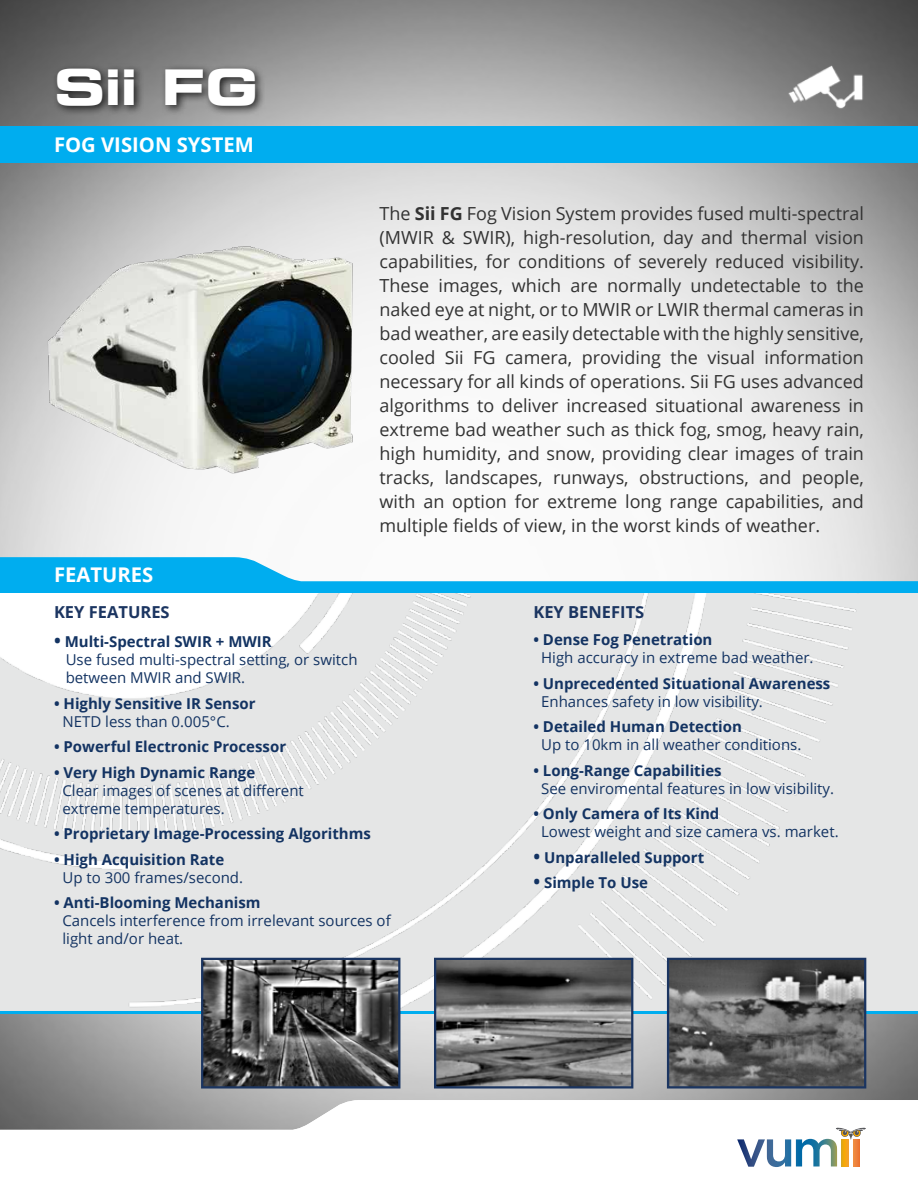
<style>
.page{position:relative;width:918px;height:1188px;background:#fff}
.page>*{position:absolute;margin:0;border:0;box-sizing:border-box;transform-origin:0 0}
.t1{font:49.5px "Eurostile Bold Extended Two";color:#fff}
.t2{font:700 20.25px "Open Sans";color:#fff}
.t3{font:18px/24px "Open Sans";color:#323232;text-align:right}
.t4{font:700 18px "Open Sans";color:#133362}
.t5{font:700 16.5px "Open Sans";color:#1b3561}
.t6{font:15px/18px "Open Sans";color:#133362}
.t7{font:700 15px "Open Sans";color:#133362}
.s1{font-weight:700}
</style>
<div class="page">
<img style="left:0;top:0;width:918px;height:557px">
<svg style="left:0;top:557px;width:918px;height:36px;fill:#00adef"></svg>
<div style="left:0;top:593px;width:918px;height:481px;background:#e5e6e6"></div>
<img style="left:0;top:593px;width:867px;height:418px">
<div style="left:52px;top:63px;width:214px;height:53px;background:#000;opacity:.75"></div>
<img style="left:767px;top:26px;width:117px;height:100px">
<img style="left:11px;top:221px;width:373px;height:263px">
<div style="left:0;top:126px;width:918px;height:37px;background:#00adef"></div>
<img style="left:0;top:1013px;width:918px;height:87px">
<hr style="left:0;top:1011px;width:918px;height:2px;background:#00adef">
<svg style="left:0;top:1100px;width:354px;height:30px;background:#9a9a9a"></svg>
<svg style="left:737px;top:1127px;width:129px;height:40px"></svg>
<img style="left:437px;top:961px;width:193px;height:125px">
<div style="left:434px;top:958px;width:199px;height:131px;border:2px solid #1b3561"></div>
<img style="left:204px;top:961px;width:193px;height:125px">
<div style="left:201px;top:958px;width:199px;height:131px;border:2px solid #1b3561"></div>
<img style="left:670px;top:961px;width:193px;height:125px">
<div style="left:667px;top:958px;width:199px;height:131px;border:2px solid #1b3561"></div>
<h1 class="t1" style="left:54px;top:52px;width:85px">Sii</h1>
<p class="t2" style="left:54px;top:131px;width:201px">FOG VISION SYSTEM</p>
<h1 class="t1" style="left:162px;top:52px;width:98px">FG</h1>
<p class="t2" style="left:54px;top:560px;width:101px">FEATURES</p>
<p class="t3" style="left:379px;top:201px;width:486px">The <span class="s1">Sii FG</span> Fog Vision System provides fused multi-spectral (MWIR &amp; SWIR ,) high-resolution, day and thermal vision capabilities, for conditions of severely reduced visibility. the</p>
<p class="t3" style="left:379px;top:273px;width:51px">These</p>
<p class="t3" style="left:379px;top:297px;width:486px">naked eye at night, or to MWIR or LWIR thermal cameras in</p>
<p class="t3" style="left:379px;top:321px;width:486px">bad weather, are easily detectable with the highly sensitive,</p>
<p class="t3" style="left:765px;top:345px;width:101px">information</p>
<p class="t3" style="left:512px;top:273px;width:51px">which</p>
<p class="t3" style="left:607px;top:273px;width:76px">normally</p>
<p class="t3" style="left:691px;top:273px;width:112px">undetectable</p>
<p class="t3" style="left:438px;top:273px;width:66px">images,</p>
<p class="t3" style="left:810px;top:273px;width:19px">to</p>
<p class="t3" style="left:570px;top:273px;width:29px">are</p>
<p class="t3" style="left:379px;top:345px;width:57px">cooled</p>
<p class="t3" style="left:379px;top:369px;width:486px">necessary for all kinds of operations. Sii FG uses advanced</p>
<p class="t3" style="left:379px;top:393px;width:486px">algorithms to deliver increased situational awareness in</p>
<p class="t3" style="left:379px;top:417px;width:486px">extreme bad weather such as thick fog, smog, heavy rain,</p>
<p class="t3" style="left:379px;top:441px;width:486px">high humidity, and snow, providing clear images of train</p>
<p class="t3" style="left:802px;top:465px;width:64px">people,</p>
<p class="t3" style="left:582px;top:345px;width:81px">providing</p>
<p class="t3" style="left:670px;top:345px;width:29px">the</p>
<p class="t3" style="left:707px;top:345px;width:49px">visual</p>
<p class="t3" style="left:445px;top:345px;width:20px">Sii</p>
<p class="t3" style="left:473px;top:345px;width:24px">FG</p>
<p class="t3" style="left:505px;top:345px;width:69px">camera,</p>
<p class="t3" style="left:379px;top:465px;width:486px;text-align:left">tracks,<br>with an option for extreme long range capabilities, and multiple fields of view in, the worst kinds of weather.</p>
<p class="t3" style="left:445px;top:465px;width:99px">landscapes,</p>
<p class="t3" style="left:639px;top:465px;width:111px">obstructions,</p>
<p class="t3" style="left:759px;top:465px;width:34px">and</p>
<p class="t3" style="left:553px;top:465px;width:77px">runways,</p>
<p class="t5" style="left:54px;top:601px;width:55px">KEY Features</p>
<p class="t7" style="left:65px;top:631px;width:209px">Multi-Spectral SWIR + MWIR</p>
<p class="t4" style="left:54px;top:628px;width:8px">•</p>
<p class="t6" style="left:66px;top:650px;width:293px">Use fused multi-spectral setting, or switch between MWIR and SWIR.</p>
<p class="t7" style="left:54px;top:693px;width:203px">• Highly Sensitive IR Sensor</p>
<p class="t6" style="left:63px;top:712px;width:169px">NETD less than 0.005°C.</p>
<p class="t7" style="left:54px;top:736px;width:234px">• Powerful Electronic Processor</p>
<p class="t7" style="left:54px;top:762px;width:203px">• Very High Dynamic Range</p>
<p class="t6" style="left:63px;top:781px;width:243px">Clear images of scenes at different extreme temperatures.</p>
<p class="t7" style="left:54px;top:823px;width:318px">• Proprietary Image-Processing Algorithms</p>
<p class="t7" style="left:54px;top:849px;width:172px">• High Acquisition Rate</p>
<p class="t6" style="left:63px;top:868px;width:182px">Up to 300 frames/second.</p>
<p class="t7" style="left:54px;top:892px;width:208px">• Anti-Blooming Mechanism</p>
<p class="t6" style="left:63px;top:911px;width:330px">Cancels interference from irrelevant sources of light and/or heat.</p>
<p class="t5" style="left:533px;top:601px;width:112px">KEY BENEFITS</p>
<p class="t7" style="left:533px;top:629px;width:181px">• Dense Fog Penetration</p>
<p class="t6" style="left:541px;top:648px;width:274px">High accuracy in extreme bad weather.</p>
<p class="t7" style="left:533px;top:672px;width:299px">• Unprecedented Situational Awareness</p>
<p class="t6" style="left:541px;top:692px;width:223px">Enhances safety in low visibility.</p>
<p class="t7" style="left:533px;top:716px;width:210px">• Detailed Human Detection</p>
<p class="t6" style="left:541px;top:735px;width:262px">Up to 10km in all weather conditions.</p>
<p class="t7" style="left:533px;top:759px;width:190px">• Long-Range Capabilities</p>
<p class="t6" style="left:541px;top:779px;width:294px">See enviromental features in low visibility.</p>
<p class="t7" style="left:533px;top:803px;width:188px">• Only Camera of Its Kind</p>
<p class="t6" style="left:541px;top:822px;width:299px">Lowest weight and size camera vs. market.</p>
<p class="t7" style="left:544px;top:846px;width:162px">Unparalleled Support</p>
<p class="t4" style="left:533px;top:843px;width:8px">•</p>
<p class="t7" style="left:544px;top:872px;width:105px">Simple To Use</p>
<p class="t4" style="left:533px;top:869px;width:8px">•</p>
</div>
